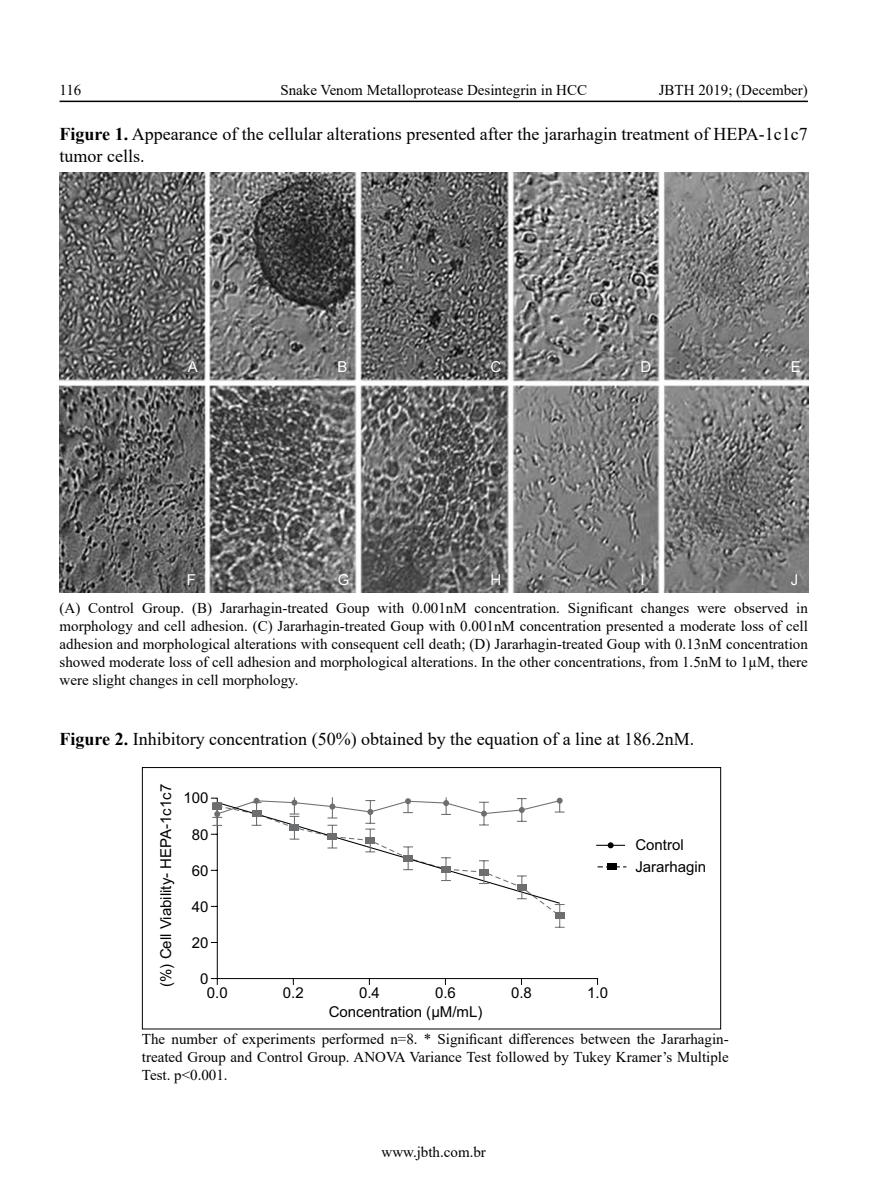
<style>
.page{position:relative;width:893px;height:1191px;background:#fff}
.page>*{position:absolute;margin:0;border:0;box-sizing:border-box;transform-origin:0 0}
.t1{font:18px/21.6px "Times New Roman";color:#000}
.t2{font:15px/18px "Times New Roman";color:#000;text-align:justify}
.t3{font:15px/22px "Arial";color:#000}
.t4{font:15px "Arial";color:#fff}
.s1{font-weight:700}
</style>
<div class="page">
<hr style="left:60px;top:101px;width:748px;height:1px;background:#000">
<img style="left:60px;top:172px;width:748px;height:420px">
<svg style="left:210px;top:797px;width:388px;height:188px"></svg>
<svg style="left:212px;top:797px;width:353px;height:131px"></svg>
<div style="left:212px;top:802px;width:10px;height:7px;background:#6d6e70"></div>
<div style="left:252px;top:810px;width:9px;height:7px;background:#6d6e70"></div>
<div style="left:290px;top:824px;width:9px;height:7px;background:#6d6e70"></div>
<div style="left:327px;top:833px;width:10px;height:7px;background:#6d6e70"></div>
<div style="left:365px;top:837px;width:10px;height:7px;background:#6d6e70"></div>
<div style="left:403px;top:855px;width:10px;height:6px;background:#6d6e70"></div>
<div style="left:441px;top:865px;width:10px;height:7px;background:#6d6e70"></div>
<div style="left:479px;top:868px;width:10px;height:7px;background:#6d6e70"></div>
<div style="left:517px;top:884px;width:10px;height:6px;background:#6d6e70"></div>
<div style="left:555px;top:912px;width:10px;height:7px;background:#6d6e70"></div>
<svg style="left:598px;top:866px;width:28px;height:1px"></svg>
<hr style="left:596px;top:844px;width:29px;height:2px;background:#000">
<div style="left:607px;top:863px;width:10px;height:7px;background:#000"></div>
<svg style="left:608px;top:842px;width:6px;height:6px"></svg>
<div style="left:142px;top:767px;width:579px;height:262px;border:1px solid #000"></div>
<p class="t2" style="left:60px;top:80px;width:23px">116</p>
<p class="t2" style="left:280px;top:81px;width:308px">Snake Venom Metalloprotease Desintegrin in HCC</p>
<p class="t2" style="left:659px;top:80px;width:151px">JBTH 2019; (December)</p>
<p class="t1" style="left:60px;top:123px;width:750px"><span class="s1">Figure 1.</span> Appearance of the cellular alterations presented after the jararhagin treatment of HEPA-1c1c7 tumor cells.</p>
<p class="t4" style="left:490px;top:357px;width:12px">C</p>
<p class="t4" style="left:188px;top:357px;width:12px">A</p>
<p class="t4" style="left:338px;top:357px;width:12px">B</p>
<p class="t4" style="left:641px;top:357px;width:12px">D</p>
<p class="t4" style="left:791px;top:357px;width:12px">E</p>
<p class="t4" style="left:187px;top:569px;width:11px">F</p>
<p class="t4" style="left:338px;top:569px;width:13px">G</p>
<p class="t4" style="left:490px;top:569px;width:12px">H</p>
<p class="t4" style="left:641px;top:569px;width:6px">I</p>
<p class="t4" style="left:791px;top:569px;width:9px">J</p>
<p class="t2" style="left:60px;top:598px;width:750px">(A) Control Group. (B) Jararhagin-treated Goup with 0.001nM concentration. Significant changes were observed in morphology and cell adhesion. (C) Jararhagin-treated Goup with 0.001nM concentration presented a moderate loss of cell adhesion and morphological alterations with consequent cell death; (D) Jararhagin-treated Goup with 0.13nM concentration showed moderate loss of cell adhesion and morphological alterations. In the other concentrations, from 1.5nM to 1µM, there were slight changes in cell morphology.</p>
<p class="t1" style="left:60px;top:727px;width:636px"><span class="s1">Figure 2.</span> Inhibitory concentration (50%) obtained by the equation of a line at 186.2nM.</p>
<p class="t3" style="left:156px;top:987px;width:204px;rotate:-90deg">(%) Cell Viability- HEPA-1c1c7</p>
<p class="t3" style="left:184px;top:788px;width:27px">100</p>
<p class="t3" style="left:192px;top:824px;width:18px">80</p>
<p class="t3" style="left:192px;top:861px;width:18px">60</p>
<p class="t3" style="left:192px;top:897px;width:18px">40</p>
<p class="t3" style="left:192px;top:933px;width:18px">20</p>
<p class="t3" style="left:200px;top:969px;width:10px">0</p>
<p class="t3" style="left:207px;top:983px;width:22px">0.0</p>
<p class="t3" style="left:635px;top:835px;width:72px">Control<br>Jararhagin</p>
<p class="t3" style="left:283px;top:983px;width:22px">0.2</p>
<p class="t3" style="left:359px;top:983px;width:22px">0.4</p>
<p class="t3" style="left:435px;top:983px;width:22px">0.6</p>
<p class="t3" style="left:511px;top:983px;width:22px">0.8</p>
<p class="t3" style="left:587px;top:983px;width:22px">1.0</p>
<p class="t3" style="left:329px;top:1001px;width:155px">Concentration (µM/mL)</p>
<p class="t2" style="left:142px;top:1029px;width:588px">The number of experiments performed n=8. * Significant differences between the Jararhagin&shy;treated Group and Control Group. ANOVA Variance Test followed by Tukey Kramer’s Multiple Test. p&lt;0.001.</p>
<p class="t2" style="left:382px;top:1142px;width:106px">www.jbth.com.br</p>
</div>
